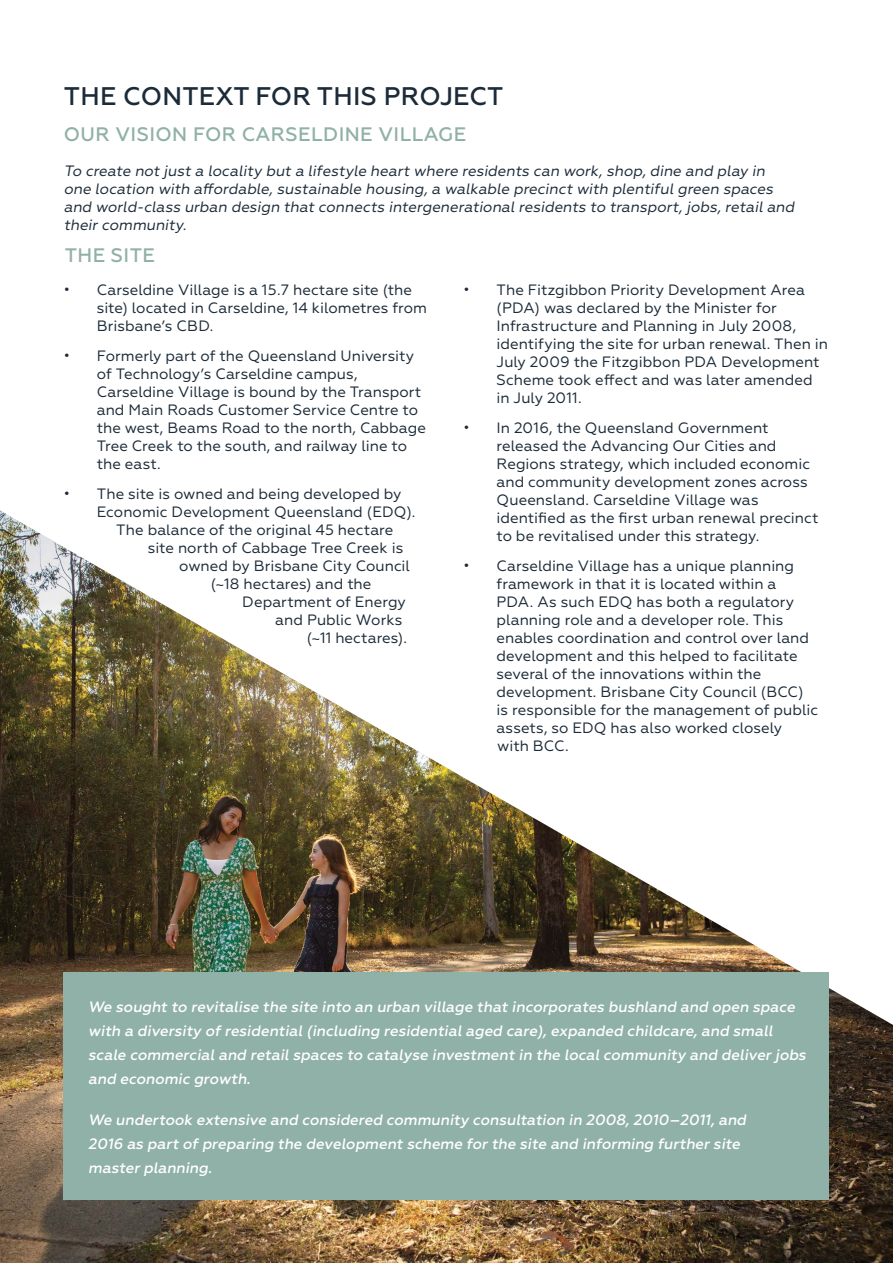
<style>
.page{position:relative;width:893px;height:1263px;background:#fff}
.page>*{position:absolute;margin:0;border:0;box-sizing:border-box;transform-origin:0 0}
.t1{font:500 25.5px "Geometria";letter-spacing:.01em;color:#1c2b39}
.t2{font:500 19.5px "Geometria";letter-spacing:.02em;color:#90b1a7}
.t3{font:500 19.5px "Geometria";letter-spacing:.02em;color:#91b1a5}
.t4{font:15px/18px "Geometria";color:#1c2b39}
.t5{font:italic 500 15px/24px "Geometria";color:#fff}
.t6{font:italic 15px/18px "Geometria";color:#1c2b39}
</style>
<div class="page">
<img style="left:0;top:510px;width:893px;height:753px">
<div style="left:64px;top:972px;width:765px;height:227px;background:#90b1a7"></div>
<p class="t1" style="left:64px;top:81px;width:441px">THE CONTEXT FOR THIS PROJECT</p>
<p class="t2" style="left:64px;top:123px;width:404px">OUR VISION FOR CARSELDINE VILLAGE</p>
<p class="t6" style="left:64px;top:162px;width:735px">To create not just a locality but a lifestyle heart where residents can work, shop, dine and play in one location with affordable, sustainable housing, a walkable precinct with plentiful green spaces and world-class urban design that connects intergenerational residents to transport, jobs, retail and their community.</p>
<p class="t3" style="left:65px;top:244px;width:92px">THE SITE</p>
<p class="t4" style="left:97px;top:281px;width:332px;text-indent:-33px">• Carseldine Village is a 15.7 hectare site (the site) located in Carseldine, 14 kilometres from<br>Brisbane’s CBD.</p>
<p class="t4" style="left:97px;top:347px;width:331px;text-indent:-33px">• Formerly part of the Queensland University of Technology’s Carseldine campus, Carseldine Village is bound by the Transport and Main Roads Customer Service Centre to the west, Beams Road to the north, Cabbage Tree Creek to the south, and railway line to the east.</p>
<p class="t4" style="left:64px;top:485px;width:339px">• The site is owned and being developed by</p>
<p class="t4" style="left:97px;top:503px;width:320px">Economic Development Queensland (EDQ).</p>
<p class="t4" style="left:116px;top:521px;width:279px">The balance of the original 45 hectare</p>
<p class="t4" style="left:148px;top:539px;width:257px">site north of Cabbage Tree Creek is</p>
<p class="t4" style="left:179px;top:557px;width:232px">owned by Brisbane City Council</p>
<p class="t4" style="left:211px;top:575px;width:162px">(~18 hectares) and the</p>
<p class="t4" style="left:242px;top:593px;width:165px">Department of Energy</p>
<p class="t4" style="left:275px;top:611px;width:129px">and Public Works</p>
<p class="t4" style="left:307px;top:629px;width:102px">(~11 hectares).</p>
<p class="t4" style="left:496px;top:281px;width:333px;text-indent:-33px">• The Fitzgibbon Priority Development Area (PDA) was declared by the Minister for Infrastructure and Planning in July 2008, identifying the site for urban renewal. Then in July 2009 the Fitzgibbon PDA Development Scheme took effect and was later amended in July 2011.</p>
<p class="t4" style="left:496px;top:419px;width:324px;text-indent:-33px">• In 2016, the Queensland Government released the Advancing Our Cities and Regions strategy, which included economic and community development zones across Queensland. Carseldine Village was identified as the first urban renewal precinct to be revitalised under this strategy.</p>
<p class="t4" style="left:496px;top:557px;width:323px;text-indent:-33px">• Carseldine Village has a unique planning framework in that it is located within a<br>PDA. As such EDQ has both a regulatory planning role and a developer role. This enables coordination and control over land development and this helped to facilitate several of the innovations within the development. Brisbane City Council (BCC) is responsible for the management of public assets, so EDQ has also worked closely<br>with BCC.</p>
<p class="t5" style="left:88px;top:995px;width:722px">We sought to revitalise the site into an urban village that incorporates bushland and open space with a diversity of residential (including residential aged care), expanded childcare, and small scale commercial and retail spaces to catalyse investment in the local community and deliver jobs and economic growth.</p>
<p class="t5" style="left:88px;top:1108px;width:662px">We undertook extensive and considered community consultation in 2008, 2010–2011, and<br>2016 as part of preparing the development scheme for the site and informing further site master planning.</p>
</div>
